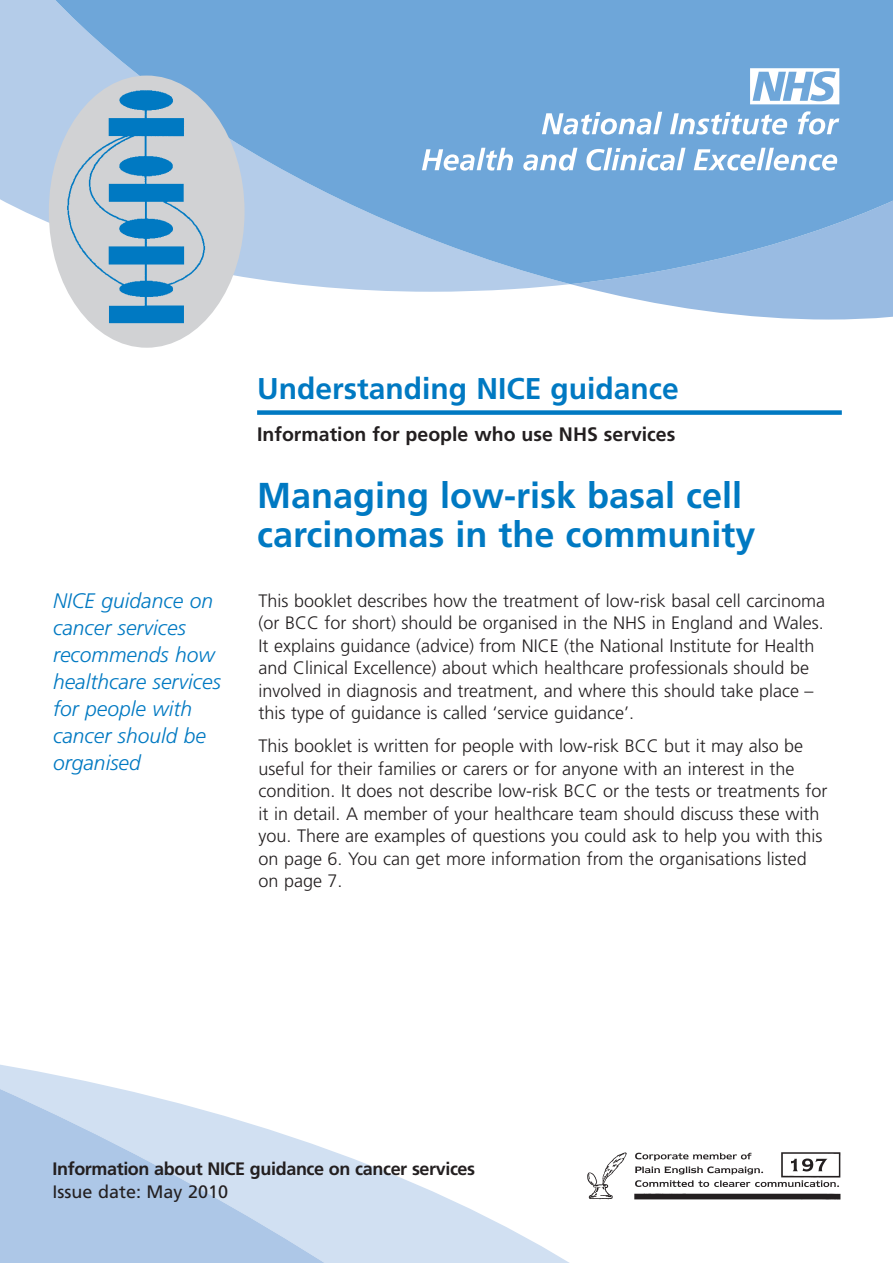
<style>
.page{position:relative;width:893px;height:1263px;background:#fff}
.page>*{position:absolute;margin:0;border:0;box-sizing:border-box;transform-origin:0 0}
.t1{font:700 36px/39px "Frutiger";color:#0079c2}
.t2{font:700 30px "Frutiger";color:#0079c2}
.t3{font:italic 300 21px/27px "Frutiger";color:#0079c2}
.t4{font:700 19.5px "Frutiger";color:#231f20}
.t5{font:300 18px/22.5px "Frutiger";color:#231f20}
.t6{font:700 18px "Frutiger";letter-spacing:-.02em;color:#231f20}
.t7{font:18px "Frutiger";color:#231f20}
</style>
<div class="page">
<svg style="left:0;top:1064px;width:570px;height:199px"></svg>
<svg style="left:603px;top:292px;width:290px;height:27px;fill:#99bbe2"></svg>
<svg style="left:295px;top:284px;width:598px;height:8px;fill:#99bbe2"></svg>
<svg style="left:0;top:0;width:893px;height:284px;background:#7fafdd"></svg>
<svg style="left:750px;top:68px;width:89px;height:36px"></svg>
<svg style="left:542px;top:112px;width:120px;height:23px"></svg>
<svg style="left:670px;top:112px;width:117px;height:23px"></svg>
<svg style="left:798px;top:111px;width:41px;height:24px"></svg>
<svg style="left:422px;top:148px;width:91px;height:23px"></svg>
<svg style="left:523px;top:148px;width:54px;height:23px"></svg>
<svg style="left:586px;top:148px;width:99px;height:23px"></svg>
<svg style="left:694px;top:148px;width:143px;height:23px"></svg>
<img style="left:587px;top:1152px;width:254px;height:48px">
<div style="left:257px;top:410px;width:585px;height:5px;background:#0079c2"></div>
<div style="left:49px;top:76px;width:196px;height:272px;background:#d1d2d4;border-radius:50%"></div>
<img style="left:61px;top:81px;width:151px;height:249px">
<h2 class="t2" style="left:257px;top:376px;width:423px">Understanding NICE guidance</h2>
<p class="t4" style="left:257px;top:426px;width:420px">Information for people who use NHS services</p>
<p class="t3" style="left:53px;top:589px;width:169px">NICE guidance on cancer services recommends how healthcare services for people with cancer should be organised</p>
<h1 class="t1" style="left:257px;top:478px;width:500px">Managing low-risk basal cell carcinomas in the community</h1>
<p class="t5" style="left:259px;top:590px;width:568px">This booklet describes how the treatment of low-risk basal cell carcinoma (or BCC for short) should be organised in the NHS in England and Wales.<br>It explains guidance (advice) from NICE (the National Institute for Health and Clinical Excellence) about which healthcare professionals should be involved in diagnosis and treatment, and where this should take place – this type of guidance is called ‘service guidance’.</p>
<p class="t5" style="left:259px;top:736px;width:570px">This booklet is written for people with low-risk BCC but it may also be useful for their families or carers or for anyone with an interest in the condition. It does not describe low-risk BCC or the tests or treatments for it in detail. A member of your healthcare team should discuss these with you. There are examples of questions you could ask to help you with this on page 6. You can get more information from the organisations listed on page 7.</p>
<p class="t6" style="left:53px;top:1162px;width:424px">Information about NICE guidance on cancer services</p>
<p class="t7" style="left:53px;top:1184px;width:177px">Issue date: May 2010</p>
</div>
